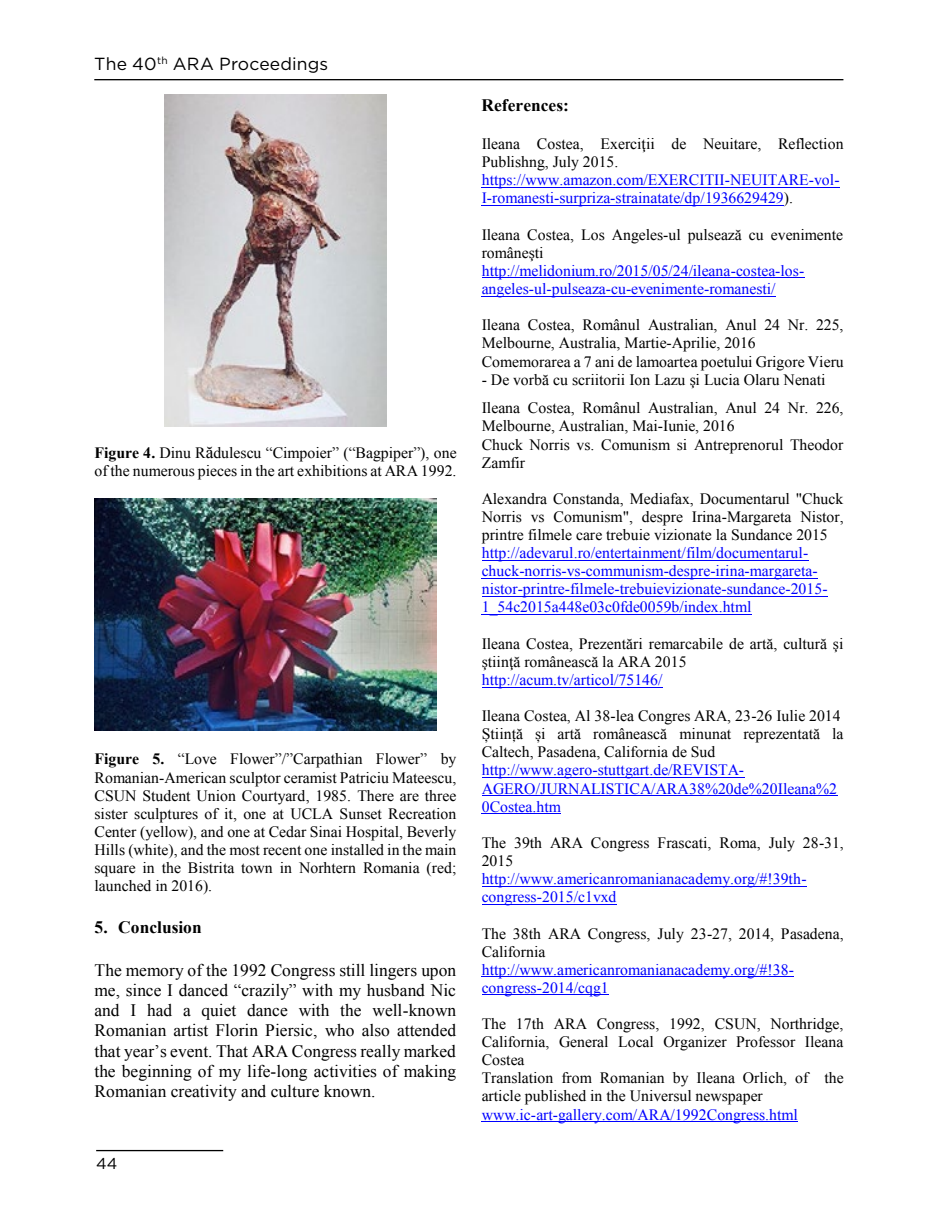
<style>
.page{position:relative;width:938px;height:1221px;background:#fff}
.page>*{position:absolute;margin:0;border:0;box-sizing:border-box;transform-origin:0 0}
.t1{font:17.5px/20.1px "Times New Roman";color:#000;text-align:justify}
.t2{font:700 17.5px "Times New Roman";color:#000}
.t3{font:17.5px "Gotham";letter-spacing:.005em;color:#000}
.t4{font:15.75px/18.2px "Times New Roman";color:#000}
.t5{font:15.75px/18.2px "Times New Roman";color:#00f}
.t6{font:15.75px "Gotham";color:#000}
.s1{font-weight:700}
.s2{font-size:17.5px}
.s3{color:#000}
</style>
<div class="page">
<hr style="left:94px;top:79px;width:749px;height:1px;background:#000">
<hr style="left:96px;top:1150px;width:127px;height:1px;background:#000">
<hr style="left:481px;top:187px;width:358px;height:1px;background:#00f">
<hr style="left:481px;top:205px;width:302px;height:1px;background:#00f">
<hr style="left:481px;top:277px;width:323px;height:1px;background:#00f">
<hr style="left:481px;top:296px;width:294px;height:1px;background:#00f">
<hr style="left:481px;top:560px;width:327px;height:1px;background:#00f">
<hr style="left:481px;top:578px;width:336px;height:1px;background:#00f">
<hr style="left:481px;top:596px;width:346px;height:1px;background:#00f">
<hr style="left:481px;top:614px;width:271px;height:1px;background:#00f">
<hr style="left:481px;top:687px;width:181px;height:1px;background:#00f">
<hr style="left:481px;top:777px;width:263px;height:1px;background:#00f">
<hr style="left:481px;top:795px;width:356px;height:1px;background:#00f">
<hr style="left:481px;top:813px;width:80px;height:1px;background:#00f">
<hr style="left:481px;top:886px;width:325px;height:1px;background:#00f">
<hr style="left:481px;top:904px;width:135px;height:1px;background:#00f">
<hr style="left:481px;top:976px;width:313px;height:1px;background:#00f">
<hr style="left:481px;top:995px;width:127px;height:1px;background:#00f">
<hr style="left:481px;top:1121px;width:317px;height:1px;background:#00f">
<img style="left:165px;top:94px;width:221px;height:332px">
<img style="left:94px;top:498px;width:342px;height:233px">
<p class="t3" style="left:94px;top:52px;width:235px">The 40<sup>th</sup> ARA Proceedings</p>
<p class="t4" style="left:94px;top:443px;width:363px;line-height:18.7px"><span class="s1">Figure 4.</span> Dinu R<span class="s2">ă</span>dulescu “Cimpoier” (“Bagpiper”), one of the numerous pieces in the art exhibitions at ARA 1992.</p>
<p class="t4" style="left:94px;top:750px;width:363px;text-align:justify"><span class="s1">Figure 5.</span> “Love Flower”/”Carpathian Flower” by Romanian-American sculptor ceramist Patriciu Mateescu, CSUN Student Union Courtyard, 1985. There are three sister sculptures of it, one at UCLA Sunset Recreation Center (yellow), and one at Cedar Sinai Hospital, Beverly Hills (white), and the most recent one installed in the main square in the Bistrita town in Norhtern Romania (red; launched in 2016).</p>
<p class="t2" style="left:94px;top:915px;width:109px">5. Conclusion</p>
<p class="t1" style="left:94px;top:960px;width:363px">The memory of the 1992 Congress still lingers upon me, since I danced “crazily” with my husband Nic and I had a quiet dance with the well-known Romanian artist Florin Piersic, who also attended that year’s event. That ARA Congress really marked the beginning of my life-long activities of making Romanian creativity and culture known.</p>
<p class="t6" style="left:96px;top:1153px;width:23px">44</p>
<p class="t2" style="left:481px;top:93px;width:89px">References:</p>
<p class="t4" style="left:481px;top:135px;width:363px">Ileana Costea, Exerciţii de Neuitare, Reflection<br>Publishng, July 2015.</p>
<p class="t5" style="left:481px;top:171px;width:359px">https://www.amazon.com/EXERCITII-NEUITARE-vol-<br>I-romanesti-surpriza-strainatate/dp/1936629429<span class="s3">).</span></p>
<p class="t4" style="left:481px;top:225px;width:363px">Ileana Costea, Los Angeles-ul pulsează cu evenimente româneşti</p>
<p class="t5" style="left:481px;top:261px;width:324px">http://melidonium.ro/2015/05/24/ileana-costea-los&shy;angeles-ul-pulseaza-cu-evenimente-romanesti/</p>
<p class="t4" style="left:481px;top:316px;width:363px">Ileana Costea, Românul Australian, Anul 24 Nr. 225,<br>Melbourne, Australia, Martie-Aprilie, 2016<br>Comemorarea a 7 ani de lamoartea poetului Grigore Vieru</p>
<p class="t4" style="left:481px;top:365px;width:363px;line-height:28.7px">- De vorbă cu scriitorii Ion Lazu şi Lucia Olaru Nenati<br>Ileana Costea, Românul Australian, Anul 24 Nr. 226,</p>
<p class="t4" style="left:481px;top:417px;width:363px">Melbourne, Australian, Mai-Iunie, 2016<br>Chuck Norris vs. Comunism si Antreprenorul Theodor<br>Zamfir</p>
<p class="t4" style="left:481px;top:489px;width:363px;text-align:justify">Alexandra Constanda, Mediafax, Documentarul "Chuck Norris vs Comunism", despre Irina-Margareta Nistor, printre filmele care trebuie vizionate la Sundance 2015</p>
<p class="t5" style="left:481px;top:543px;width:347px">http://adevarul.ro/entertainment/film/documentarul&shy;chuck-norris-vs-communism-despre-irina-margareta&shy;nistor-printre-filmele-trebuievizionate-sundance-2015- 1_54c2015a448e03c0fde0059b/index.html</p>
<p class="t4" style="left:481px;top:634px;width:363px">Ileana Costea, Prezentări remarcabile de artă, cultură şi ştiinţă românească la ARA 2015</p>
<p class="t5" style="left:481px;top:670px;width:182px">http://acum.tv/articol/75146/</p>
<p class="t4" style="left:481px;top:706px;width:363px">Ileana Costea, Al 38-lea Congres ARA, 23-26 Iulie 2014<br>Știință și artă românească minunat reprezentată la<br>Caltech, Pasadena, California de Sud</p>
<p class="t5" style="left:481px;top:761px;width:357px">http://www.agero-stuttgart.de/REVISTA-<br>AGERO/JURNALISTICA/ARA38%20de%20Ileana%2<br>0Costea.htm</p>
<p class="t4" style="left:481px;top:833px;width:363px">The 39th ARA Congress Frascati, Roma, July 28-31,<br>2015</p>
<p class="t5" style="left:481px;top:869px;width:326px">http://www.americanromanianacademy.org/#!39th&shy;congress-2015/c1vxd</p>
<p class="t4" style="left:481px;top:924px;width:363px">The 38th ARA Congress, July 23-27, 2014, Pasadena,<br>California</p>
<p class="t5" style="left:481px;top:960px;width:314px">http://www.americanromanianacademy.org/#!38- congress-2014/cqg1</p>
<p class="t4" style="left:481px;top:1014px;width:363px">The 17th ARA Congress, 1992, CSUN, Northridge, California, General Local Organizer Professor Ileana Costea<br>Translation from Romanian by Ileana Orlich, of the article published in the Universul newspaper</p>
<p class="t5" style="left:481px;top:1105px;width:318px">www.ic-art-gallery.com/ARA/1992Congress.html</p>
</div>
